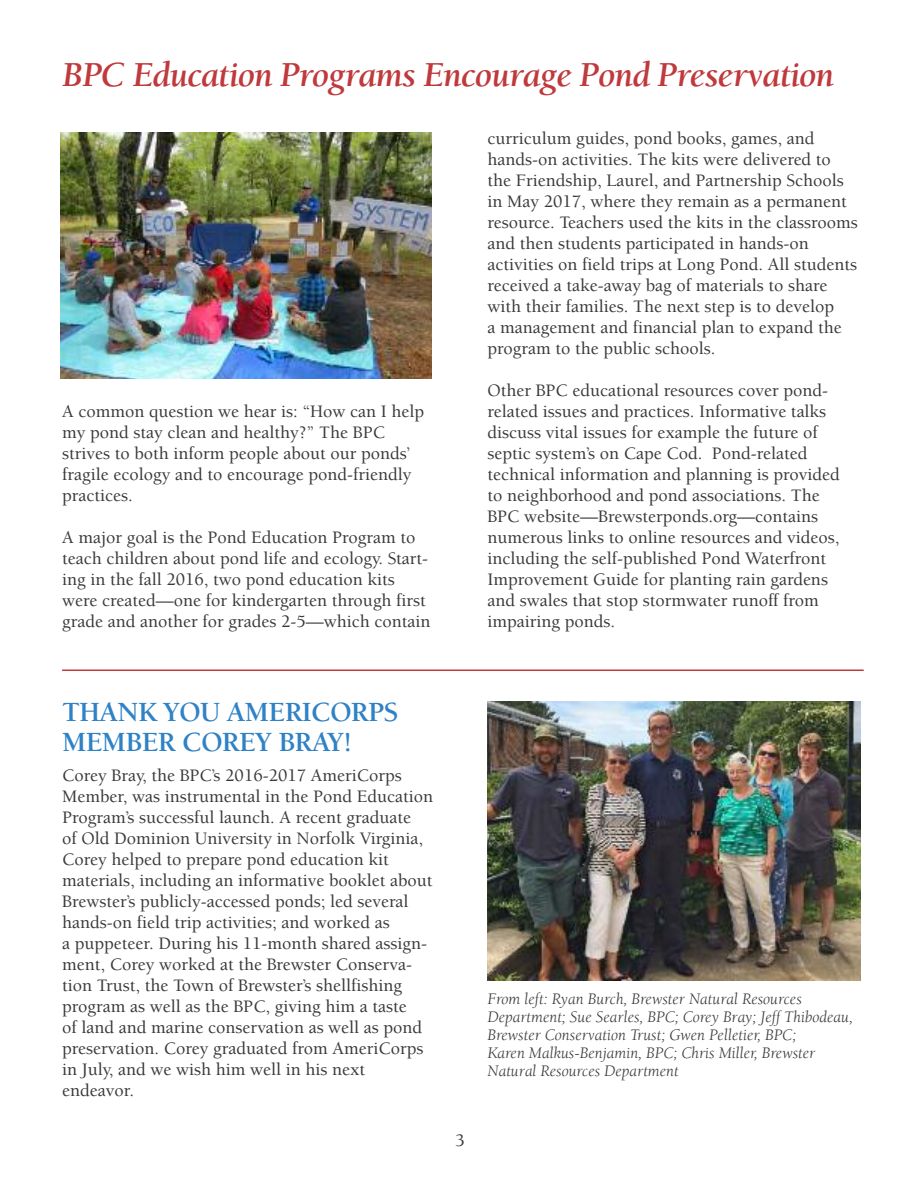
<style>
.page{position:relative;width:918px;height:1188px;background:#fff}
.page>*{position:absolute;margin:0;border:0;box-sizing:border-box;transform-origin:0 0}
.t1{font:italic 700 36px "Berkeley";letter-spacing:-.025em;color:#bf393d}
.t2{font:700 28.5px/30px "Berkeley";letter-spacing:-.025em;color:#2f82c5}
.t3{font:500 18px/21px "Berkeley";color:#39383a}
.t4{font:italic 16.5px/18px "Berkeley";color:#39383a}
</style>
<div class="page">
<img style="left:61px;top:133px;width:371px;height:246px">
<img style="left:487px;top:701px;width:373px;height:280px">
<hr style="left:62px;top:670px;width:802px;height:1px;background:#bf393d">
<h1 class="t1" style="left:62px;top:61px;width:773px">BPC Education Programs Encourage Pond Preservation</h1>
<p class="t3" style="left:62px;top:402px;width:363px">A common question we hear is: “How can I help my pond stay clean and healthy?” The BPC strives to both inform people about our ponds’ fragile ecology and to encourage pond-friendly practices.</p>
<p class="t3" style="left:62px;top:528px;width:370px">A major goal is the Pond Education Program to teach children about pond life and ecology. Start&shy;ing in the fall 2016, two pond education kits were created—one for kindergarten through first grade and another for grades 2-5—which contain</p>
<p class="t3" style="left:487px;top:129px;width:372px">curriculum guides, pond books, games, and hands-on activities. The kits were delivered to the Friendship, Laurel, and Partnership Schools in May 2017, where they remain as a permanent resource. Teachers used the kits in the classrooms and then students participated in hands-on activities on field trips at Long Pond. All students received a take-away bag of materials to share with their families. The next step is to develop<br>a management and financial plan to expand the program to the public schools.</p>
<p class="t3" style="left:487px;top:381px;width:354px">Other BPC educational resources cover pond&shy;related issues and practices. Informative talks discuss vital issues for example the future of septic system’s on Cape Cod. Pond-related technical information and planning is provided to neighborhood and pond associations. The BPC website—Brewsterponds.org—contains numerous links to online resources and videos, including the self-published Pond Waterfront Improvement Guide for planting rain gardens and swales that stop stormwater runoff from impairing ponds.</p>
<h2 class="t2" style="left:62px;top:700px;width:338px">THANK YOU AMERICORPS<br>MEMBER COREY BRAY!</h2>
<p class="t3" style="left:62px;top:767px;width:373px">Corey Bray, the BPC’s 2016-2017 AmeriCorps Member, was instrumental in the Pond Education Program’s successful launch. A recent graduate<br>of Old Dominion University in Norfolk Virginia, Corey helped to prepare pond education kit materials, including an informative booklet about Brewster’s publicly-accessed ponds; led several hands-on field trip activities; and worked as<br>a puppeteer. During his 11-month shared assign&shy;ment, Corey worked at the Brewster Conserva&shy;tion Trust, the Town of Brewster’s shellfishing program as well as the BPC, giving him a taste<br>of land and marine conservation as well as pond preservation. Corey graduated from AmeriCorps in July, and we wish him well in his next endeavor.</p>
<p class="t3" style="left:455px;top:1131px;width:11px">3</p>
<p class="t4" style="left:487px;top:991px;width:367px">From left: Ryan Burch, Brewster Natural Resources Department; Sue Searles, BPC; Corey Bray; Jeff Thibodeau, Brewster Conservation Trust; Gwen Pelletier, BPC;<br>Karen Malkus-Benjamin, BPC; Chris Miller, Brewster Natural Resources Department</p>
</div>
